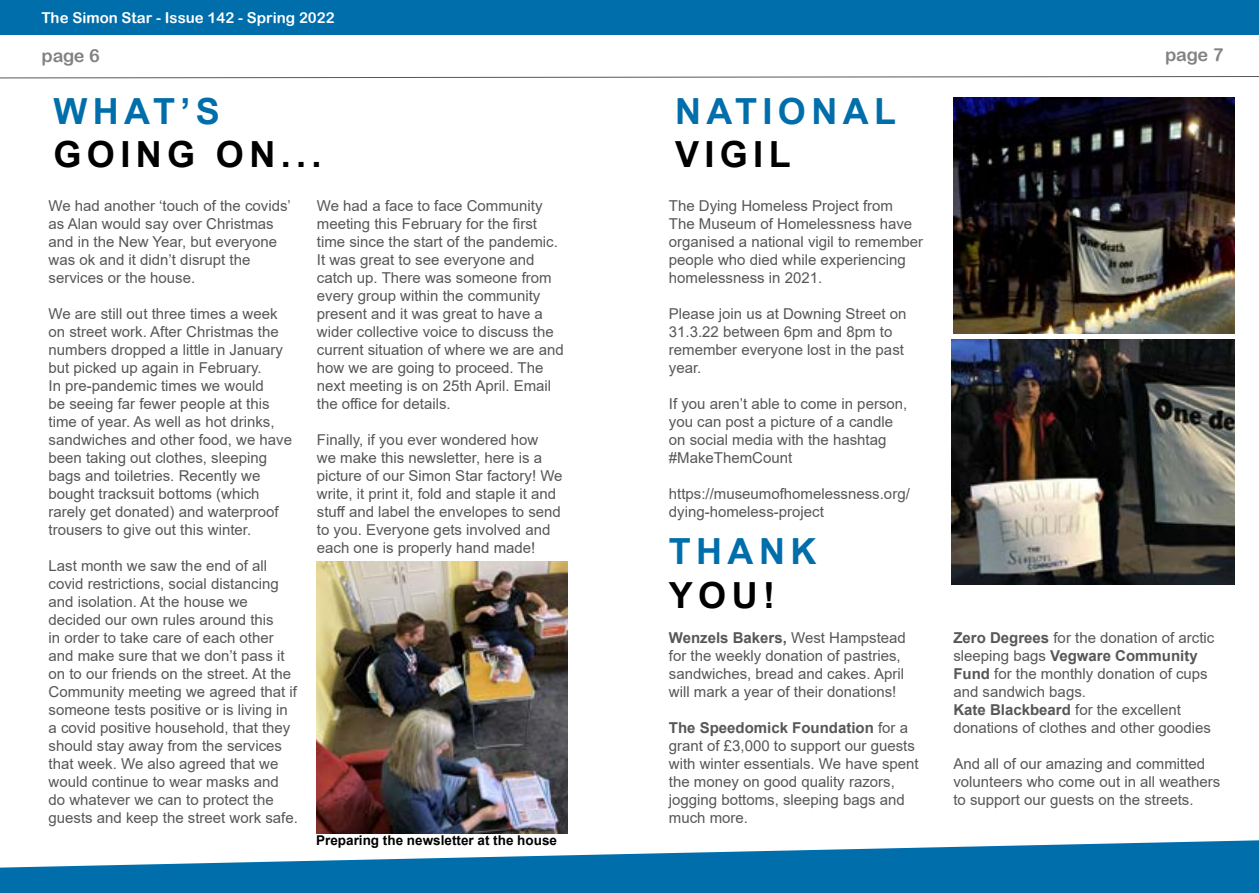
<style>
.page{position:relative;width:1259px;height:893px;background:#fff}
.page>*{position:absolute;margin:0;border:0;box-sizing:border-box;transform-origin:0 0}
.t1{font:700 36px "Arial";letter-spacing:.15em;color:#006eab}
.t2{font:700 36px "Arial";letter-spacing:.15em;color:#000}
.t3{font:18px "Arial Rounded MT Bold";letter-spacing:-.015em;color:#828282}
.t4{font:15px/18px "Arial";color:#575757}
.t5{font:15px "Arial Rounded MT Bold";color:#fff}
.t6{font:700 13.5px "Arial";color:#000}
.s1{font-weight:700}
</style>
<div class="page">
<svg style="left:0;top:840px;width:1259px;height:53px;fill:#006eab"></svg>
<div style="left:0;top:0;width:1259px;height:34px;background:#006eab"></div>
<svg style="left:0;top:76px;width:1259px;height:2px"></svg>
<img style="left:317px;top:561px;width:250px;height:272px">
<img style="left:953px;top:98px;width:281px;height:236px">
<img style="left:952px;top:339px;width:282px;height:246px">
<p class="t5" style="left:41px;top:8px;width:295px">The Simon Star - Issue 142 - Spring 2022</p>
<p class="t3" style="left:41px;top:45px;width:60px">page 6</p>
<h1 class="t1" style="left:53px;top:86px;width:168px">WHAT’S</h1>
<h1 class="t2" style="left:53px;top:129px;width:270px">GOING ON...</h1>
<p class="t4" style="left:49px;top:196px;width:244px">We had another ‘touch of the covids’ as Alan would say over Christmas and in the New Year, but everyone was ok and it didn’t disrupt the services or the house.</p>
<p class="t4" style="left:49px;top:304px;width:245px">We are still out three times a week on street work. After Christmas the numbers dropped a little in January but picked up again in February.<br>In pre-pandemic times we would<br>be seeing far fewer people at this time of year. As well as hot drinks, sandwiches and other food, we have been taking out clothes, sleeping bags and toiletries. Recently we bought tracksuit bottoms (which rarely get donated) and waterproof trousers to give out this winter.</p>
<p class="t4" style="left:49px;top:556px;width:251px">Last month we saw the end of all covid restrictions, social distancing and isolation. At the house we decided our own rules around this<br>in order to take care of each other and make sure that we don’t pass it on to our friends on the street. At the Community meeting we agreed that if someone tests positive or is living in a covid positive household, that they should stay away from the services that week. We also agreed that we would continue to wear masks and do whatever we can to protect the guests and keep the street work safe.</p>
<p class="t4" style="left:317px;top:196px;width:248px">We had a face to face Community meeting this February for the first time since the start of the pandemic.<br>It was great to see everyone and catch up. There was someone from every group within the community present and it was great to have a wider collective voice to discuss the current situation of where we are and how we are going to proceed. The next meeting is on 25th April. Email the office for details.</p>
<p class="t4" style="left:317px;top:430px;width:247px">Finally, if you ever wondered how<br>we make this newsletter, here is a picture of our Simon Star factory! We write, it print it, fold and staple it and stuff and label the envelopes to send to you. Everyone gets involved and each one is properly hand made!</p>
<p class="t6" style="left:316px;top:831px;width:242px">Preparing the newsletter at the house</p>
<h1 class="t1" style="left:675px;top:86px;width:223px">NATIONAL</h1>
<h1 class="t2" style="left:675px;top:129px;width:117px">VIGIL</h1>
<p class="t4" style="left:669px;top:196px;width:256px">The Dying Homeless Project from<br>The Museum of Homelessness have organised a national vigil to remember people who died while experiencing homelessness in 2021.</p>
<p class="t4" style="left:669px;top:304px;width:239px">Please join us at Downing Street on<br>31.3.22 between 6pm and 8pm to remember everyone lost in the past year.</p>
<p class="t4" style="left:669px;top:394px;width:240px">If you aren’t able to come in person, you can post a picture of a candle on social media with the hashtag #MakeThemCount</p>
<p class="t4" style="left:669px;top:484px;width:242px">https://museumofhomelessness.org/ dying-homeless-project</p>
<h1 class="t1" style="left:669px;top:526px;width:149px">THANK</h1>
<h1 class="t2" style="left:669px;top:569px;width:108px">YOU!</h1>
<p class="t4" style="left:669px;top:629px;width:239px"><span class="s1">Wenzels Bakers,</span> West Hampstead for the weekly donation of pastries, sandwiches, bread and cakes. April will mark a year of their donations!</p>
<p class="t4" style="left:669px;top:719px;width:251px"><span class="s1">The Speedomick Foundation</span> for a grant of £3,000 to support our guests with winter essentials. We have spent the money on good quality razors, jogging bottoms, sleeping bags and much more.</p>
<p class="t3" style="left:1165px;top:44px;width:60px">page 7</p>
<p class="t4" style="left:953px;top:629px;width:262px"><span class="s1">Zero Degrees</span> for the donation of arctic sleeping bags <span class="s1">Vegware Community Fund</span> for the monthly donation of cups and sandwich bags.<br><span class="s1">Kate Blackbeard</span> for the excellent donations of clothes and other goodies</p>
<p class="t4" style="left:953px;top:755px;width:268px">And all of our amazing and committed volunteers who come out in all weathers to support our guests on the streets.</p>
</div>
